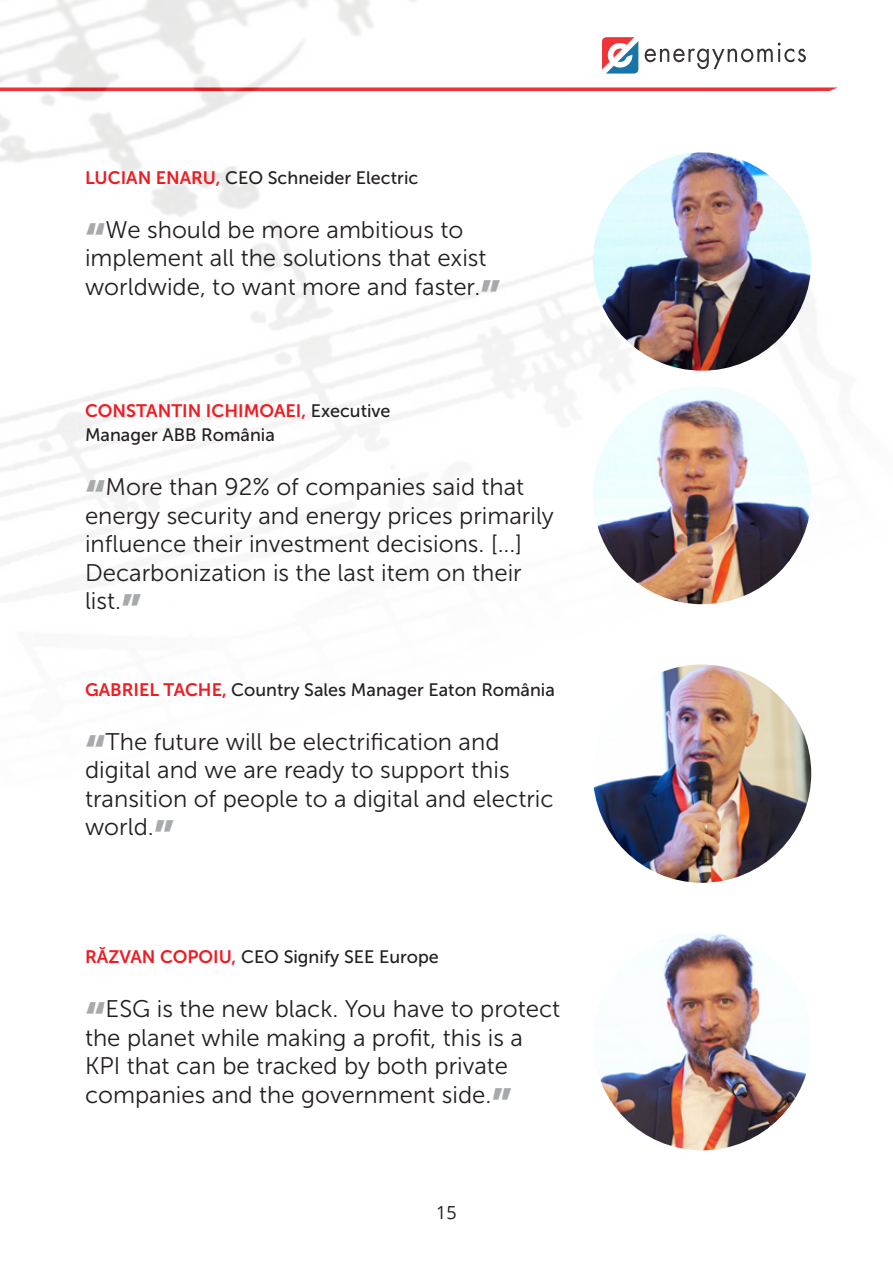
<style>
.page{position:relative;width:893px;height:1263px;background:#fff}
.page>*{position:absolute;margin:0;border:0;box-sizing:border-box;transform-origin:0 0}
.t1{font:24px/28.5px "Museo Sans 300";color:#231f20}
.t2{font:18px "Museo Sans 500";color:#231f20}
.t3{font:18px "Museo Sans 700";color:#ed1d24}
.t4{font:18px "Open Sans";color:#231f20}
.s1{font-family:"Museo Sans 700";color:#ed1d24}
.s2{font-family:"Museo Sans 900";font-size:45px;color:#a7a9ac}
.s3{font-family:"Museo Sans 500";color:#231f20}
</style>
<div class="page">
<img style="left:0;top:0;width:838px;height:1151px">
<img style="left:593px;top:152px;width:218px;height:219px;border-radius:109px">
<img style="left:593px;top:386px;width:218px;height:218px;border-radius:109px">
<img style="left:593px;top:664px;width:218px;height:219px;border-radius:109px">
<img style="left:593px;top:932px;width:218px;height:218px;border-radius:107px">
<p class="t2" style="left:85px;top:168px;width:335px"><span class="s1">LUCIAN ENARU,</span> CEO Schneider Electric</p>
<p class="t1" style="left:85px;top:215px;width:417px"><span class="s2">“</span>We should be more ambitious to implement all the solutions that exist worldwide, to want more and faster.<span class="s2">”</span></p>
<p class="t3" style="left:85px;top:401px;width:307px">CONSTANTIN ICHIMOAEI, <span class="s3">Executive</span></p>
<p class="t2" style="left:85px;top:425px;width:191px">Manager ABB România</p>
<p class="t1" style="left:85px;top:473px;width:470px"><span class="s2">“</span>More than 92% of companies said that energy security and energy prices primarily influence their investment decisions. [...] Decarbonization is the last item on their list.<span class="s2">”</span></p>
<p class="t2" style="left:85px;top:680px;width:471px"><span class="s1">GABRIEL TACHE,</span> Country Sales Manager Eaton România</p>
<p class="t1" style="left:85px;top:727px;width:470px"><span class="s2">“</span>The future will be electrification and digital and we are ready to support this transition of people to a digital and electric world.<span class="s2">”</span></p>
<p class="t2" style="left:85px;top:947px;width:355px"><span class="s1">RĂZVAN COPOIU,</span> CEO Signify SEE Europe</p>
<p class="t1" style="left:85px;top:995px;width:477px"><span class="s2">“</span>ESG is the new black. You have to protect the planet while making a profit, this is a KPI that can be tracked by both private companies and the government side.<span class="s2">”</span></p>
<p class="t4" style="left:436px;top:1200px;width:22px">15</p>
</div>
